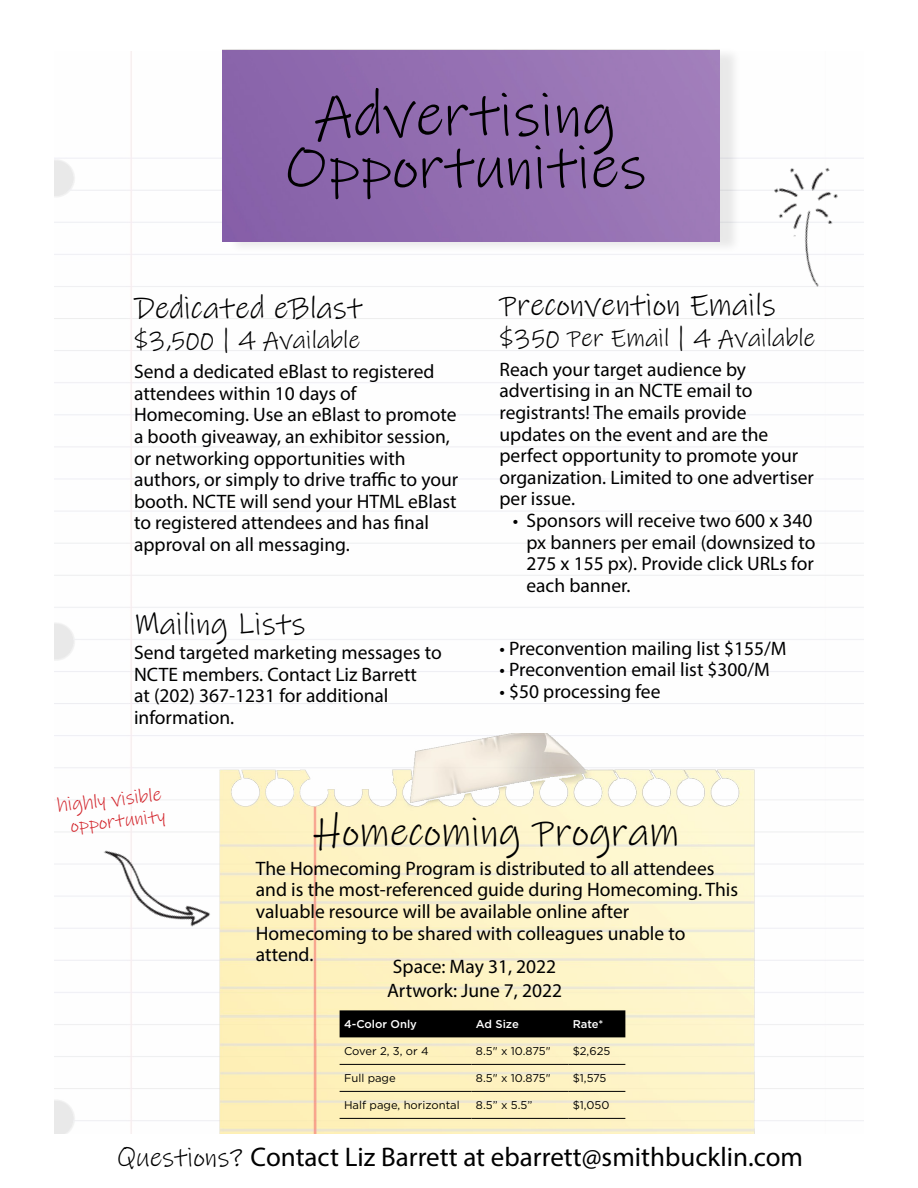
<style>
.page{position:relative;width:918px;height:1188px;background:#fff}
.page>*{position:absolute;margin:0;border:0;box-sizing:border-box;transform-origin:0 0}
.t1{font:61.5px/52.5px "Ink Free";color:#000;text-align:center}
.t2{font:40.5px "Ink Free";color:#000}
.t3{font:31.5px "Ink Free";color:#000}
.t4{font:27px "Myriad Pro";color:#000}
.t5{font:25.5px "Ink Free";color:#000}
.t6{font:19.5px/21.6px "Myriad Pro";color:#000}
.t7{font:19.5px/21.6px "Ink Free";color:#d2232a;text-align:center}
.t8{font:11.25px "Gotham";color:#000}
.t9{font:500 11.25px "Gotham";color:#fff}
.s1{font-family:"Ink Free"}
</style>
<div class="page">
<img style="left:55px;top:52px;width:809px;height:681px">
<div style="left:228px;top:46px;width:514px;height:208px;background:#000;opacity:.09"></div>
<img style="left:222px;top:46px;width:498px;height:195px">
<img style="left:715px;top:97px;width:149px;height:271px">
<img style="left:54px;top:733px;width:810px;height:401px">
<div style="left:340px;top:1010px;width:285px;height:27px;background:#000"></div>
<hr style="left:340px;top:1118px;width:131px;height:1px;background:#000">
<hr style="left:471px;top:1118px;width:97px;height:1px;background:#000">
<hr style="left:568px;top:1118px;width:57px;height:1px;background:#000">
<hr style="left:340px;top:1064px;width:131px;height:1px;background:#000">
<hr style="left:471px;top:1064px;width:97px;height:1px;background:#000">
<hr style="left:568px;top:1064px;width:57px;height:1px;background:#000">
<hr style="left:340px;top:1091px;width:131px;height:1px;background:#000">
<hr style="left:471px;top:1091px;width:97px;height:1px;background:#000">
<hr style="left:568px;top:1091px;width:57px;height:1px;background:#000">
<img style="left:54px;top:808px;width:199px;height:167px">
<h1 class="t1" style="left:284px;top:89px;width:364px">Advertising<br>Opportunities</h1>
<h3 class="t3" style="left:134px;top:287px;width:230px">Dedicated eBlast</h3>
<h3 class="t5" style="left:134px;top:324px;width:228px">$3,500 | 4 Available</h3>
<p class="t6" style="left:134px;top:361px;width:326px">Send a dedicated eBlast to registered attendees within 10 days of Homecoming. Use an eBlast to promote a booth giveaway, an exhibitor session, or networking opportunities with authors, or simply to drive traffic to your booth. NCTE will send your HTML eBlast to registered attendees and has final approval on all messaging.</p>
<h3 class="t3" style="left:134px;top:603px;width:173px">Mailing Lists</h3>
<p class="t6" style="left:134px;top:641px;width:309px">Send targeted marketing messages to<br>NCTE members. Contact Liz Barrett<br>at (202) 367-1231 for additional information.</p>
<h3 class="t3" style="left:500px;top:285px;width:278px">Preconvention Emails</h3>
<h3 class="t5" style="left:500px;top:321px;width:317px">$350 Per Email | 4 Available</h3>
<p class="t6" style="left:500px;top:358px;width:316px">Reach your target audience by advertising in an NCTE email to registrants! The emails provide updates on the event and are the perfect opportunity to promote your organization. Limited to one advertiser per issue.</p>
<p class="t6" style="left:526px;top:509px;width:290px;text-indent:-13px">• Sponsors will receive two 600 x 340 px banners per email (downsized to<br>275 x 155 px). Provide click URLs for each banner.</p>
<p class="t6" style="left:499px;top:637px;width:289px">• Preconvention mailing list $155/M</p>
<p class="t6" style="left:499px;top:659px;width:272px">• Preconvention email list $300/M</p>
<p class="t6" style="left:499px;top:680px;width:162px">• $50 processing fee</p>
<p class="t7" style="left:56px;top:794px;width:108px;rotate:-6deg">highly visible opportunity</p>
<h2 class="t2" style="left:315px;top:805px;width:366px">Homecoming Program</h2>
<p class="t6" style="left:256px;top:857px;width:484px">The Homecoming Program is distributed to all attendees and is the most-referenced guide during Homecoming. This valuable resource will be available online after Homecoming to be shared with colleagues unable to attend.</p>
<p class="t6" style="left:387px;top:954px;width:177px;line-height:24px;text-align:center">Space: May 31, 2022<br>Artwork: June 7, 2022</p>
<p class="t9" style="left:344px;top:1018px;width:74px">4-Color Only</p>
<p class="t9" style="left:476px;top:1018px;width:44px">Ad Size</p>
<p class="t9" style="left:573px;top:1018px;width:32px">Rate*</p>
<p class="t8" style="left:344px;top:1044px;width:86px">Cover 2, 3, or 4</p>
<p class="t8" style="left:476px;top:1044px;width:76px">8.5" x 10.875"</p>
<p class="t8" style="left:573px;top:1044px;width:39px">$2,625</p>
<p class="t8" style="left:344px;top:1071px;width:53px">Full page</p>
<p class="t8" style="left:476px;top:1071px;width:76px">8.5" x 10.875"</p>
<p class="t8" style="left:573px;top:1071px;width:35px">$1,575</p>
<p class="t8" style="left:344px;top:1098px;width:117px">Half page, horizontal</p>
<p class="t8" style="left:476px;top:1098px;width:58px">8.5” x 5.5”</p>
<p class="t8" style="left:573px;top:1098px;width:38px">$1,050</p>
<h3 class="t4" style="left:117px;top:1141px;width:687px"><span class="s1">Questions?</span> Contact Liz Barrett at ebarrett@smithbucklin.com</h3>
</div>
